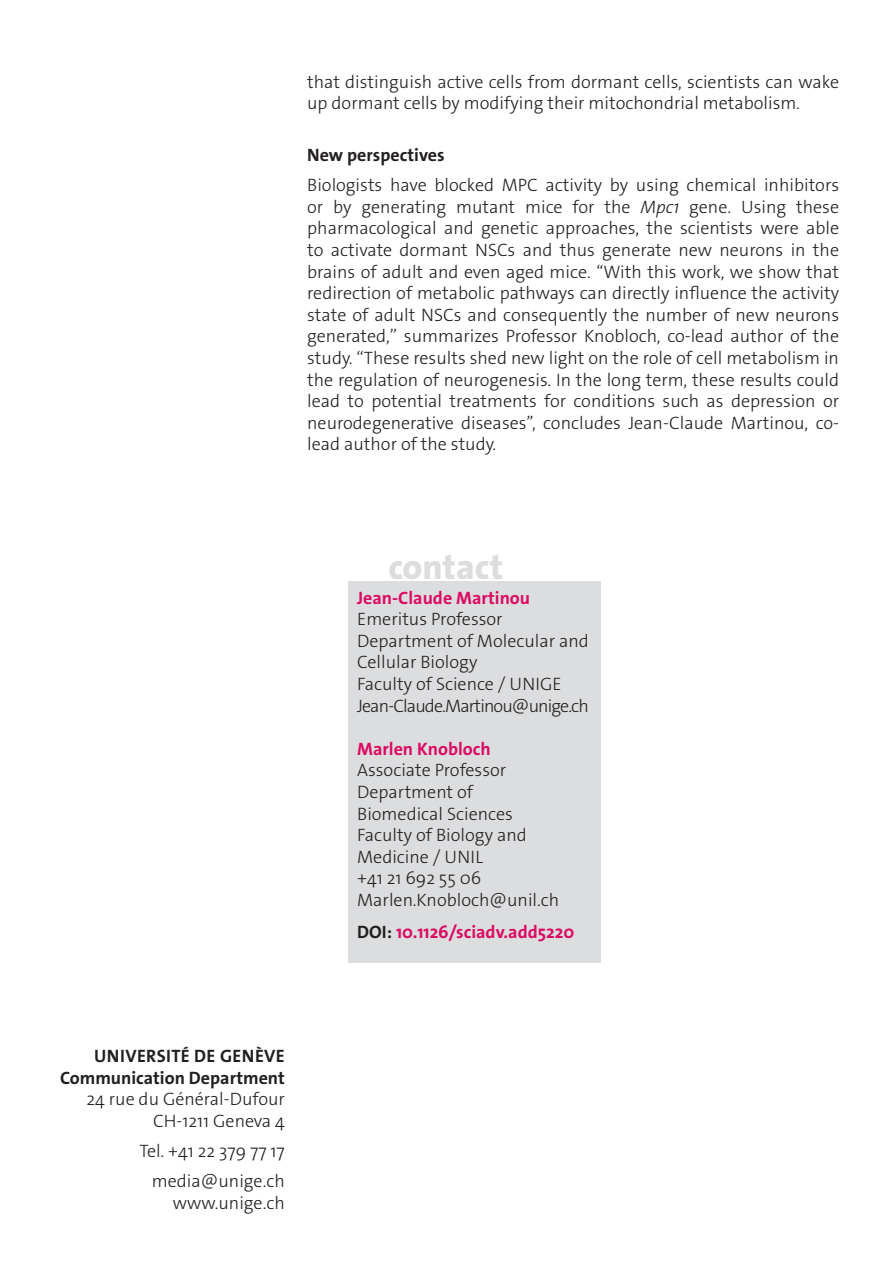
<style>
.page{position:relative;width:893px;height:1263px;background:#fff}
.page>*{position:absolute;margin:0;border:0;box-sizing:border-box;transform-origin:0 0}
._4__texte_courant{font:800 35.7px "The Sans Os F";color:#dcdddf}
._4__texte_courant-2{font:300 18px/21.6px "The Sans Os F";color:#231f20}
.texte_courant{font:300 18px/21.6px "The Sans Os F";color:#231f20;text-align:right}
._4__texte_courant-3{font:700 18px "The Sans Os F";color:#db0a62}
.texte_courant-2{font:700 18px "The Sans Os F";letter-spacing:.02em;color:#231f20}
._4__texte_courant-4{font:700 18px "The Sans Os F";color:#231f20}
.s1{font-style:italic}
.s2{font-weight:700;color:#db0a62}
.s3{color:#231f20}
.s4{font-weight:700}
</style>
<div class="page">
<div style="left:349px;top:582px;width:252px;height:381px;background:#dcdddf"></div>
<p class="_4__texte_courant-2" style="left:307px;top:71px;width:533px">that distinguish active cells from dormant cells, scientists can wake up dormant cells by modifying their mitochondrial metabolism.</p>
<p class="_4__texte_courant-4" style="left:307px;top:143px;width:139px">New perspectives</p>
<p class="_4__texte_courant-2" style="left:307px;top:174px;width:533px;text-align:justify">Biologists have blocked MPC activity by using chemical inhibitors or by generating mutant mice for the <span class="s1">Mpc1</span> gene. Using these pharmacological and genetic approaches, the scientists were able to activate dormant NSCs and thus generate new neurons in the brains of adult and even aged mice. ‘‘With this work, we show that redirection of metabolic pathways can directly influence the activity state of adult NSCs and consequently the number of new neurons generated,’’ summarizes Professor Knobloch, co-lead author of the study. ‘‘These results shed new light on the role of cell metabolism in the regulation of neurogenesis. In the long term, these results could lead to potential treatments for conditions such as depression or neurodegenerative diseases’’, concludes Jean-Claude Martinou, co&shy;lead author of the study.</p>
<p class="_4__texte_courant" style="left:388px;top:544px;width:116px">contact</p>
<p class="_4__texte_courant-2" style="left:357px;top:587px;width:233px"><span class="s2">Jean-Claude Martinou<br></span>Emeritus Professor<br>Department of Molecular and<br>Cellular Biology<br>Faculty of Science / UNIGE<br>Jean-Claude.Martinou@unige.ch</p>
<p class="_4__texte_courant-2" style="left:357px;top:738px;width:204px"><span class="s2">Marlen Knobloch<br></span>Associate Professor<br>Department of<br>Biomedical Sciences<br>Faculty of Biology and<br>Medicine / UNIL<br>+41 21 692 55 06<br>Marlen.Knobloch@unil.ch</p>
<p class="_4__texte_courant-3" style="left:357px;top:921px;width:219px"><span class="s3">DOI:</span> 10.1126/sciadv.add5220</p>
<p class="texte_courant-2" style="left:94px;top:1044px;width:192px">UNIVERSITÉ DE GENÈVE</p>
<p class="texte_courant" style="left:60px;top:1067px;width:226px"><span class="s4">Communication Department<br></span>24 rue du Général-Dufour<br>CH-1211 Geneva 4</p>
<p class="texte_courant" style="left:139px;top:1140px;width:147px">Tel. +41 22 379 77 17</p>
<p class="texte_courant" style="left:152px;top:1170px;width:135px">media@unige.ch www.unige.ch</p>
</div>
